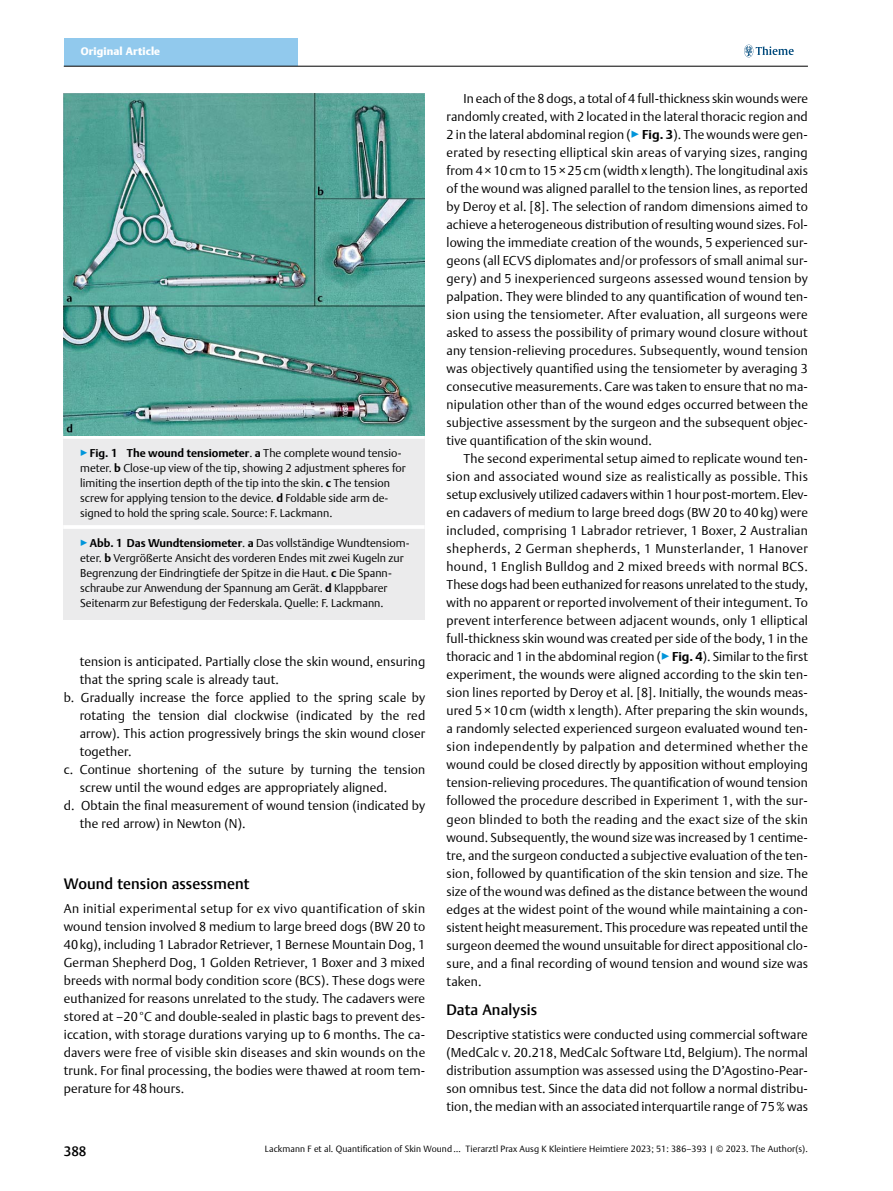
<style>
.page{position:relative;width:893px;height:1191px;background:#fff}
.page>*{position:absolute;margin:0;border:0;box-sizing:border-box;transform-origin:0 0}
.t1{font:500 15px "Thieme Argo 2011";letter-spacing:.01em;color:#000}
.t2{font:500 13.5px "Thieme Argo 2011";color:#000}
.t3{font:300 12.75px/18px "Thieme Argo 2011";letter-spacing:.01em;color:#000;text-align:justify}
.t4{font:300 11.25px/15px "Thieme Argo 2011";color:#000}
.t5{font:900 10.8px "Thieme Argo 2011";letter-spacing:.01em;color:#fff}
.t6{font:300 9px "Thieme Argo 2011";letter-spacing:.01em;color:#000}
.s1{color:#0095da}
.s2{font-weight:700}
</style>
<div class="page">
<div style="left:64px;top:38px;width:234px;height:28px;background:#91c9ed"></div>
<svg style="left:744px;top:45px;width:50px;height:12px"></svg>
<hr style="left:64px;top:66px;width:744px;height:1px;background:#000">
<div style="left:63px;top:435px;width:362px;height:185px;background:#ebebec"></div>
<svg style="left:63px;top:435px;width:362px;height:4px"></svg>
<hr style="left:63px;top:525px;width:362px;height:4px;background:#fff">
<img style="left:63px;top:94px;width:362px;height:341px">
<p class="t5" style="left:81px;top:44px;width:81px">Original Article</p>
<p class="t4" style="left:80px;top:445px;width:327px"><span class="s1">▶</span><span class="s2">Fig. 1 The wound tensiometer</span>. <span class="s2">a</span> The complete wound tensio&shy;meter. <span class="s2">b</span> Close-up view of the tip, showing 2 adjustment spheres for limiting the insertion depth of the tip into the skin. <span class="s2">c</span> The tension screw for applying tension to the device. <span class="s2">d</span> Foldable side arm de&shy;signed to hold the spring scale. Source: F. Lackmann.</p>
<p class="t4" style="left:80px;top:535px;width:331px"><span class="s1">▶</span><span class="s2">Abb. 1 Das Wundtensiometer</span>. <span class="s2">a</span> Das vollständige Wundtensiom&shy;eter. <span class="s2">b</span> Vergrößerte Ansicht des vorderen Endes mit zwei Kugeln zur Begrenzung der Eindringtiefe der Spitze in die Haut. <span class="s2">c</span> Die Spann&shy;schraube zur Anwendung der Spannung am Gerät. <span class="s2">d</span> Klappbarer Seitenarm zur Befestigung der Federskala. Quelle: F. Lackmann.</p>
<p class="t3" style="left:80px;top:652px;width:347px">tension is anticipated. Partially close the skin wound, ensuring</p>
<p class="t3" style="left:80px;top:670px;width:201px">that the spring scale is already taut.</p>
<p class="t3" style="left:64px;top:688px;width:363px">b. Gradually increase the force applied to the spring scale by</p>
<p class="t3" style="left:80px;top:706px;width:347px">rotating the tension dial clockwise (indicated by the red</p>
<p class="t3" style="left:80px;top:724px;width:347px">arrow). This action progressively brings the skin wound closer</p>
<p class="t3" style="left:80px;top:742px;width:53px">together.</p>
<p class="t3" style="left:64px;top:760px;width:363px">c. Continue shortening of the suture by turning the tension</p>
<p class="t3" style="left:80px;top:778px;width:309px">screw until the wound edges are appropriately aligned.</p>
<p class="t3" style="left:64px;top:796px;width:363px">d. Obtain the final measurement of wound tension (indicated by</p>
<p class="t3" style="left:80px;top:814px;width:167px">the red arrow) in Newton (N).</p>
<p class="t1" style="left:64px;top:874px;width:187px">Wound tension assessment</p>
<p class="t3" style="left:64px;top:899px;width:363px">An initial experimental setup for ex vivo quantification of skin wound tension involved 8 medium to large breed dogs (BW 20 to 40 kg), including 1 Labrador Retriever, 1 Bernese Mountain Dog, 1<br>German Shepherd Dog, 1 Golden Retriever, 1 Boxer and 3 mixed breeds with normal body condition score (BCS). These dogs were euthanized for reasons unrelated to the study. The cadavers were stored at –20 °C and double-sealed in plastic bags to prevent des&shy;iccation, with storage durations varying up to 6 months. The ca&shy;davers were free of visible skin diseases and skin wounds on the trunk. For final processing, the bodies were thawed at room tem&shy;perature for 48 hours.</p>
<p class="t3" style="left:446px;top:89px;width:363px;text-indent:17px">In each of the 8 dogs, a total of 4 full-thickness skin wounds were randomly created, with 2 located in the lateral thoracic region and 2 in the lateral abdominal region (<span class="s1">▶</span><span class="s2">Fig. 3</span>). The wounds were gen&shy;erated by resecting elliptical skin areas of varying sizes, ranging from 4×10cm to 15×25cm (width x length). The longitudinal axis of the wound was aligned parallel to the tension lines, as reported by Deroy et al. [8]. The selection of random dimensions aimed to achieve a heterogeneous distribution of resulting wound sizes. Fol&shy;lowing the immediate creation of the wounds, 5 experienced sur&shy;geons (all ECVS diplomates and/or professors of small animal sur&shy;gery) and 5 inexperienced surgeons assessed wound tension by palpation. They were blinded to any quantification of wound ten&shy;sion using the tensiometer. After evaluation, all surgeons were asked to assess the possibility of primary wound closure without any tension-relieving procedures. Subsequently, wound tension was objectively quantified using the tensiometer by averaging 3 consecutive measurements. Care was taken to ensure that no ma&shy;nipulation other than of the wound edges occurred between the subjective assessment by the surgeon and the subsequent objec&shy;tive quantification of the skin wound.</p>
<p class="t3" style="left:446px;top:449px;width:363px;text-indent:17px">The second experimental setup aimed to replicate wound ten&shy;sion and associated wound size as realistically as possible. This setup exclusively utilized cadavers within 1hour post-mortem. Elev&shy;en cadavers of medium to large breed dogs (BW 20 to 40 kg) were included, comprising 1 Labrador retriever, 1 Boxer, 2 Australian shepherds, 2 German shepherds, 1 Munsterlander, 1 Hanover hound, 1 English Bulldog and 2 mixed breeds with normal BCS.<br>These dogs had been euthanized for reasons unrelated to the study, with no apparent or reported involvement of their integument. To prevent interference between adjacent wounds, only 1 elliptical full-thickness skin wound was created per side of the body, 1 in the thoracic and 1 in the abdominal region (<span class="s1">▶</span><span class="s2">Fig. 4</span>). Similar to the first experiment, the wounds were aligned according to the skin ten&shy;sion lines reported by Deroy et al. [8]. Initially, the wounds meas&shy;ured 5 × 10 cm (width x length). After preparing the skin wounds, a randomly selected experienced surgeon evaluated wound ten&shy;sion independently by palpation and determined whether the wound could be closed directly by apposition without employing tension-relieving procedures. The quantification of wound tension followed the procedure described in Experiment 1, with the sur&shy;geon blinded to both the reading and the exact size of the skin wound. Subsequently, the wound size was increased by 1 centime&shy;tre, and the surgeon conducted a subjective evaluation of the ten&shy;sion, followed by quantification of the skin tension and size. The size of the wound was defined as the distance between the wound edges at the widest point of the wound while maintaining a con&shy;sistent height measurement. This procedure was repeated until the surgeon deemed the wound unsuitable for direct appositional clo&shy;sure, and a final recording of wound tension and wound size was taken.</p>
<p class="t1" style="left:446px;top:1000px;width:92px">Data Analysis</p>
<p class="t3" style="left:446px;top:1025px;width:363px">Descriptive statistics were conducted using commercial software (MedCalc v. 20.218, MedCalc Software Ltd, Belgium). The normal distribution assumption was assessed using the D’Agostino-Pear&shy;son omnibus test. Since the data did not follow a normal distribu&shy;tion, the median with an associated interquartile range of 75% was</p>
<p class="t2" style="left:64px;top:1142px;width:24px">388</p>
<p class="t6" style="left:265px;top:1143px;width:544px">Lackmann F et al. Quantification of Skin Wound … Tierarztl Prax Ausg K Kleintiere Heimtiere 2023; 51: 386–393 | © 2023. The Author(s).</p>
</div>
